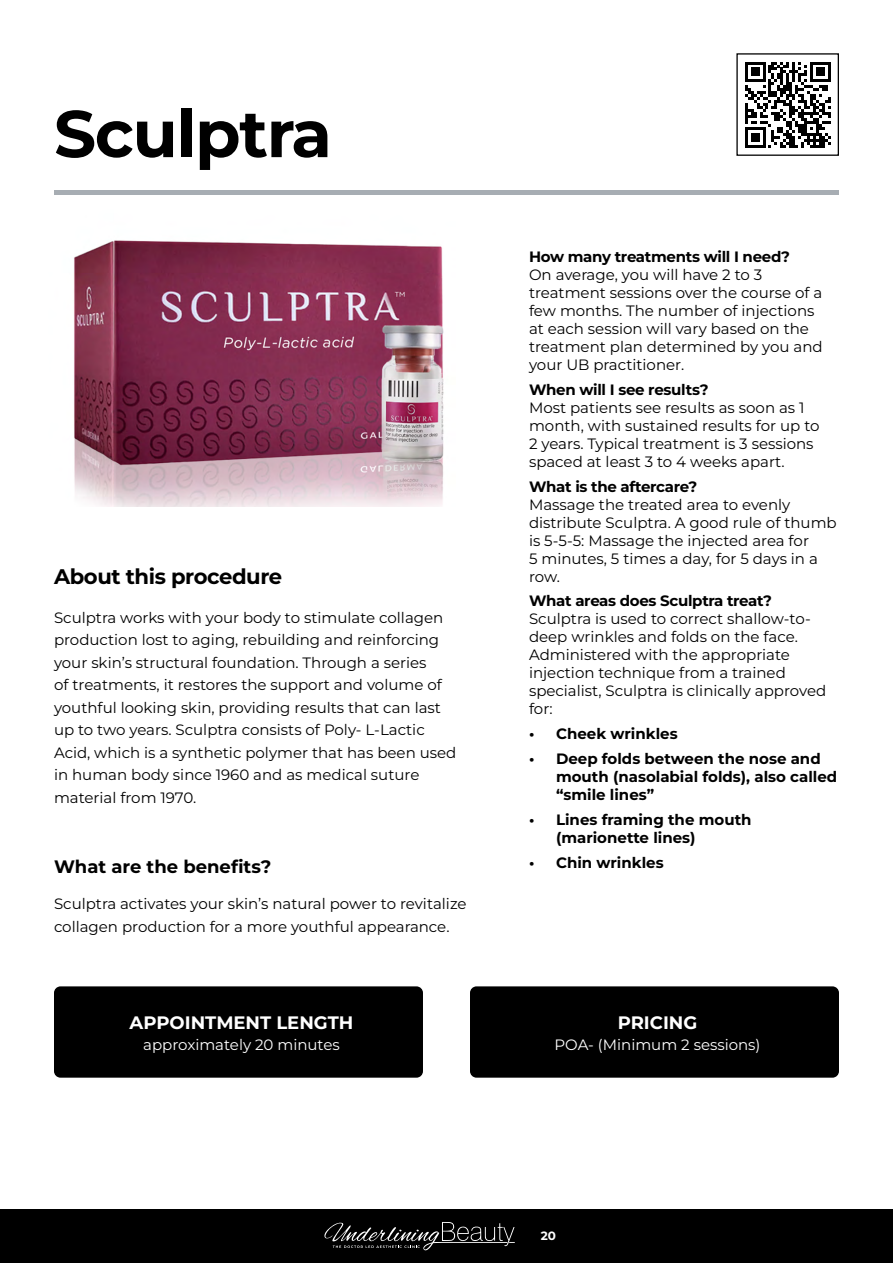
<style>
.page{position:relative;width:893px;height:1263px;background:#fff}
.page>*{position:absolute;margin:0;border:0;box-sizing:border-box;transform-origin:0 0}
.t1{font:700 66px "Montserrat";letter-spacing:-.02em;color:#000}
.t2{font:700 21.15px "Montserrat";letter-spacing:-.02em;color:#000}
.t3{font:700 18px "Montserrat";color:#fff}
.t4{font:700 18px "Montserrat";color:#000}
.t5{font:15px/18px "Montserrat";color:#000}
.t6{font:700 15px/18px "Montserrat";color:#000}
.t7{font:700 15px "Montserrat";letter-spacing:-.02em;color:#000}
.t8{font:15px "Montserrat";color:#fff}
.t9{font:700 12px "Montserrat";color:#fff}
</style>
<div class="page">
<img style="left:54px;top:194px;width:462px;height:313px">
<hr style="left:54px;top:190px;width:785px;height:4px;background:#a7adb3">
<svg style="left:745px;top:62px;width:86px;height:86px"></svg>
<div style="left:736px;top:53px;width:103px;height:103px;border:1px solid #000"></div>
<div style="left:54px;top:986px;width:369px;height:92px;background:#000;border-radius:6px"></div>
<div style="left:470px;top:986px;width:369px;height:92px;background:#000;border-radius:6px"></div>
<div style="left:0;top:1209px;width:893px;height:54px;background:#000"></div>
<svg style="left:324px;top:1222px;width:191px;height:29px"></svg>
<h1 class="t1" style="left:54px;top:90px;width:279px">Sculptra</h1>
<h2 class="t2" style="left:54px;top:563px;width:230px">About this procedure</h2>
<p class="t5" style="left:54px;top:606px;width:404px;line-height:22.5px">Sculptra works with your body to stimulate collagen production lost to aging, rebuilding and reinforcing your skin’s structural foundation. Through a series<br>of treatments, it restores the support and volume of youthful looking skin, providing results that can last up to two years. Sculptra consists of Poly- L-Lactic Acid, which is a synthetic polymer that has been used in human body since 1960 and as medical suture material from 1970.</p>
<p class="t4" style="left:54px;top:855px;width:219px">What are the benefits?</p>
<p class="t5" style="left:54px;top:892px;width:414px;line-height:22.5px">Sculptra activates your skin’s natural power to revitalize collagen production for a more youthful appearance.</p>
<p class="t3" style="left:130px;top:1010px;width:225px">APPOINTMENT LENGTH</p>
<p class="t8" style="left:143px;top:1034px;width:198px">approximately 20 minutes</p>
<p class="t7" style="left:529px;top:247px;width:262px">How many treatments will I need?</p>
<p class="t5" style="left:529px;top:265px;width:295px">On average, you will have 2 to 3 treatment sessions over the course of a few months. The number of injections at each session will vary based on the treatment plan determined by you and your UB practitioner.</p>
<p class="t7" style="left:529px;top:380px;width:181px">When will I see results?</p>
<p class="t5" style="left:529px;top:398px;width:292px">Most patients see results as soon as 1 month, with sustained results for up to 2 years. Typical treatment is 3 sessions spaced at least 3 to 4 weeks apart.</p>
<p class="t7" style="left:529px;top:476px;width:170px">What is the aftercare?</p>
<p class="t5" style="left:529px;top:495px;width:309px">Massage the treated area to evenly distribute Sculptra. A good rule of thumb is 5-5-5: Massage the injected area for<br>5 minutes, 5 times a day, for 5 days in a row.</p>
<p class="t7" style="left:529px;top:591px;width:245px">What areas does Sculptra treat?</p>
<p class="t5" style="left:529px;top:610px;width:299px">Sculptra is used to correct shallow-to&shy;deep wrinkles and folds on the face.<br>Administered with the appropriate injection technique from a trained specialist, Sculptra is clinically approved for:</p>
<p class="t6" style="left:529px;top:724px;width:150px">• Cheek wrinkles</p>
<p class="t6" style="left:556px;top:749px;width:283px;text-indent:-27px">• Deep folds between the nose and mouth (nasolabial folds), also called “smile lines”</p>
<p class="t6" style="left:556px;top:810px;width:197px;text-indent:-27px">• Lines framing the mouth (marionette lines)</p>
<p class="t6" style="left:529px;top:853px;width:136px">• Chin wrinkles</p>
<p class="t3" style="left:618px;top:1010px;width:81px">PRICING</p>
<p class="t8" style="left:554px;top:1034px;width:208px">POA- (Minimum 2 sessions)</p>
<p class="t9" style="left:541px;top:1228px;width:17px">20</p>
</div>
